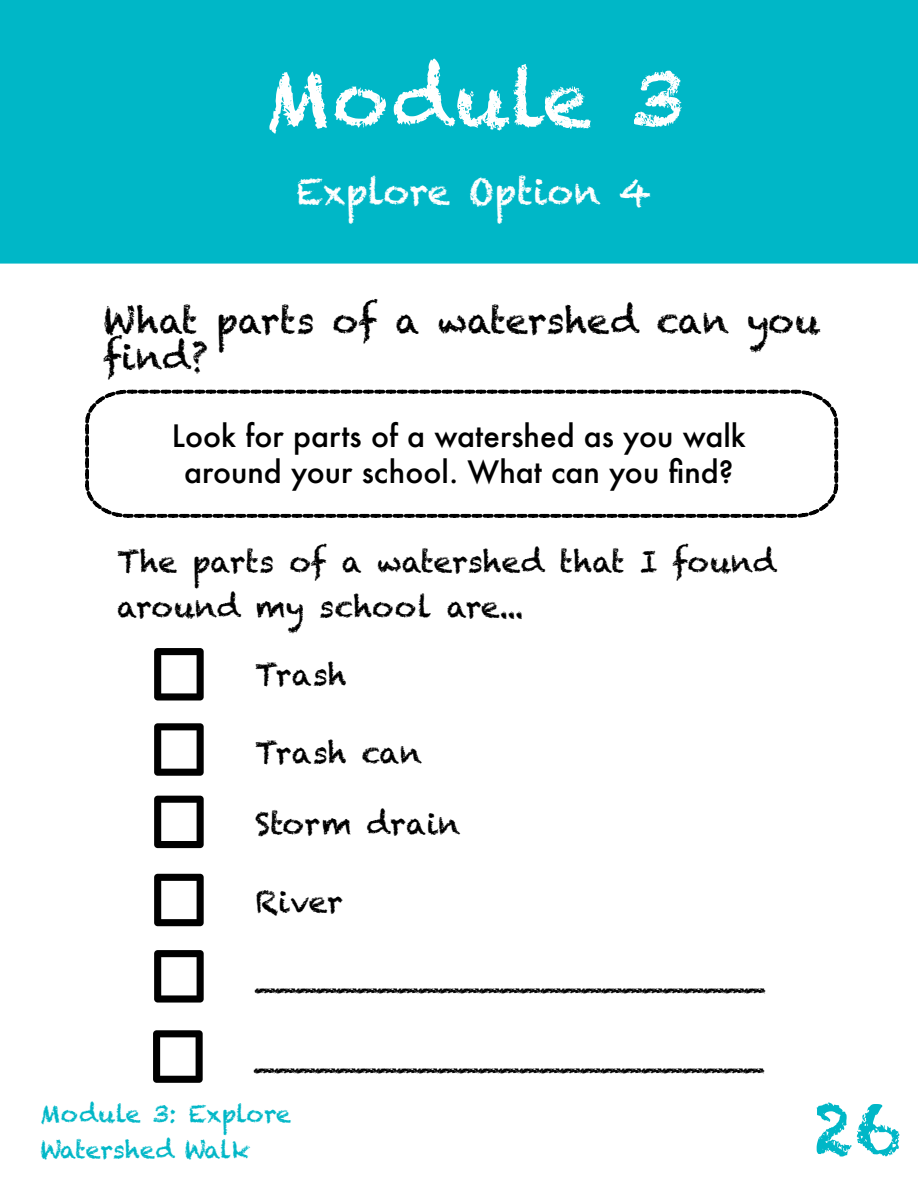
<style>
.page{position:relative;width:918px;height:1188px;background:#fff}
.page>*{position:absolute;margin:0;border:0;box-sizing:border-box;transform-origin:0 0}
.t1{font:78px "font 0000000029 ba 9405";letter-spacing:.03em;color:#fff}
.t2{font:72px "font 0000000029 ba 9405";color:#00b7c7}
.t3{font:36px/36px "font 0000000029 ba 9405";color:#000}
.t4{font:36px "font 0000000029 ba 9405";color:#fff}
.t5{font:30px/36px "font 0000000029 ba 9405";color:#000;text-align:center}
.t6{font:24px/36px "font 0000000029 ba 9405";letter-spacing:-.01em;color:#00b7c7}
</style>
<div class="page">
<div style="left:0;top:0;width:918px;height:264px;background:#00b7c7"></div>
<svg style="left:85px;top:389px;width:754px;height:129px"></svg>
<svg style="left:154px;top:648px;width:50px;height:53px"></svg>
<svg style="left:154px;top:796px;width:50px;height:52px"></svg>
<svg style="left:154px;top:874px;width:50px;height:52px"></svg>
<svg style="left:154px;top:950px;width:50px;height:53px"></svg>
<svg style="left:153px;top:1030px;width:50px;height:53px"></svg>
<svg style="left:154px;top:723px;width:50px;height:53px"></svg>
<h1 class="t1" style="left:265px;top:49px;width:420px">Module 3</h1>
<p class="t4" style="left:297px;top:169px;width:356px">Explore Option 4</p>
<p class="t3" style="left:103px;top:303px;width:718px">What parts of a watershed can you find?</p>
<p class="t5" style="left:172px;top:417px;width:576px">Look for parts of a watershed as you walk around your school. What can you find?</p>
<p class="t5" style="left:117px;top:539px;width:661px;line-height:45px;text-align:left">The parts of a watershed that I found around my school are...</p>
<p class="t5" style="left:255px;top:656px;width:93px">Trash</p>
<p class="t5" style="left:255px;top:734px;width:168px">Trash can</p>
<p class="t5" style="left:255px;top:805px;width:207px">Storm drain</p>
<p class="t5" style="left:255px;top:883px;width:89px">River</p>
<p class="t5" style="left:255px;top:960px;width:511px">_________________________</p>
<p class="t5" style="left:254px;top:1040px;width:511px">_________________________</p>
<p class="t6" style="left:40px;top:1096px;width:253px">Module 3: Explore<br>Watershed Walk</p>
<h2 class="t2" style="left:813px;top:1083px;width:90px">26</h2>
</div>
